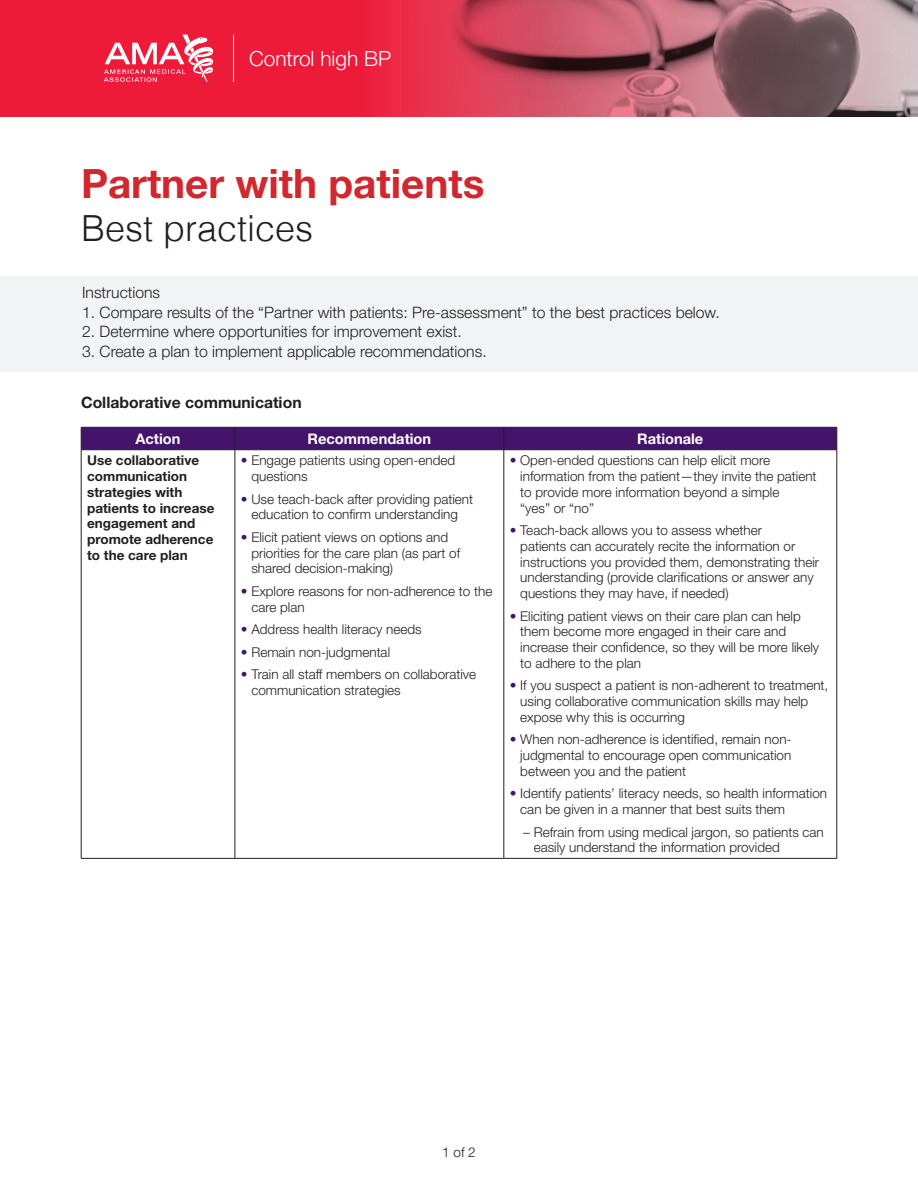
<style>
.page{position:relative;width:918px;height:1188px;background:#fff}
.page>*{position:absolute;margin:0;border:0;box-sizing:border-box;transform-origin:0 0}
.t1{font:700 40.5px "Helvetica Neue LT Std";color:#d2272e}
.t2{font:300 36px "Helvetica";color:#231f20}
.t3{font:300 20.85px "Helvetica Neue LT Std";color:#fff}
.body_copy{font:300 15.75px "Helvetica Neue LT Std";color:#231f20}
.body_copy-2{font:700 15.75px "Helvetica Neue LT Std";color:#231f20}
.xBody{font:700 14.7px "Helvetica Neue LT Std";color:#fff}
.table_body{font:300 13.5px/15.8px "Helvetica Neue LT Std";color:#231f20}
.table_body-2{font:700 13.5px/15.8px "Helvetica Neue LT Std";color:#231f20}
.s1{color:#44146b}
</style>
<div class="page">
<div style="left:81px;top:427px;width:757px;height:23px;background:#44146b"></div>
<hr style="left:81px;top:449px;width:154px;height:1px;background:#231f20">
<hr style="left:81px;top:450px;width:1px;height:408px;background:#231f20">
<hr style="left:235px;top:449px;width:269px;height:1px;background:#231f20">
<hr style="left:235px;top:450px;width:1px;height:408px;background:#231f20">
<hr style="left:504px;top:449px;width:333px;height:1px;background:#231f20">
<hr style="left:504px;top:450px;width:1px;height:408px;background:#231f20">
<hr style="left:837px;top:450px;width:1px;height:408px;background:#231f20">
<hr style="left:81px;top:858px;width:154px;height:1px;background:#231f20">
<hr style="left:235px;top:858px;width:269px;height:1px;background:#231f20">
<hr style="left:504px;top:858px;width:333px;height:1px;background:#231f20">
<div style="left:0;top:0;width:918px;height:117px;background:#ed1a3a"></div>
<svg style="left:104px;top:35px;width:109px;height:47px"></svg>
<hr style="left:233px;top:35px;width:1px;height:47px;background:#fff">
<img style="left:403px;top:0;width:515px;height:117px">
<div style="left:0;top:277px;width:918px;height:95px;background:#f2f3f4"></div>
<p class="t3" style="left:249px;top:46px;width:144px">Control high BP</p>
<p class="t1" style="left:81px;top:158px;width:405px">Partner with patients</p>
<p class="t2" style="left:81px;top:197px;width:234px">Best practices</p>
<p class="body_copy" style="left:82px;top:283px;width:80px">Instructions</p>
<p class="body_copy" style="left:82px;top:303px;width:639px">1. Compare results of the “Partner with patients: Pre-assessment” to the best practices below.</p>
<p class="body_copy" style="left:82px;top:322px;width:381px">2. Determine where opportunities for improvement exist.</p>
<p class="body_copy" style="left:82px;top:342px;width:406px">3. Create a plan to implement applicable recommendations.</p>
<p class="body_copy-2" style="left:81px;top:392px;width:222px">Collaborative communication</p>
<p class="xBody" style="left:136px;top:429px;width:46px">Action</p>
<p class="xBody" style="left:308px;top:429px;width:125px">Recommendation</p>
<p class="xBody" style="left:637px;top:429px;width:68px">Rationale</p>
<p class="table_body-2" style="left:87px;top:452px;width:129px">Use collaborative communication strategies with patients to increase engagement and promote adherence to the care plan</p>
<p class="table_body" style="left:251px;top:452px;width:205px;text-indent:-11px"><span class="s1">•</span> Engage patients using open-ended questions</p>
<p class="table_body" style="left:520px;top:452px;width:298px;text-indent:-11px"><span class="s1">•</span> Open-ended questions can help elicit more information from the patient—they invite the patient to provide more information beyond a simple<br>“yes” or “no”</p>
<p class="table_body" style="left:520px;top:522px;width:300px;text-indent:-11px"><span class="s1">•</span> Teach-back allows you to assess whether<br>patients can accurately recite the information or instructions you provided them, demonstrating their understanding (provide clarifications or answer any questions they may have, if needed)</p>
<p class="table_body" style="left:520px;top:608px;width:300px;text-indent:-11px"><span class="s1">•</span> Eliciting patient views on their care plan can help them become more engaged in their care and increase their confidence, so they will be more likely to adhere to the plan</p>
<p class="table_body" style="left:520px;top:677px;width:310px;text-indent:-11px"><span class="s1">•</span> If you suspect a patient is non-adherent to treatment, using collaborative communication skills may help expose why this is occurring</p>
<p class="table_body" style="left:520px;top:731px;width:273px;text-align:justify;text-indent:-11px"><span class="s1">•</span> When non-adherence is identified, remain non&shy;judgmental to encourage open communication between you and the patient</p>
<p class="table_body" style="left:520px;top:785px;width:308px;text-indent:-11px"><span class="s1">•</span> Identify patients’ literacy needs, so health information can be given in a manner that best suits them</p>
<p class="table_body" style="left:534px;top:824px;width:292px;text-indent:-11px">– Refrain from using medical jargon, so patients can easily understand the information provided</p>
<p class="table_body" style="left:241px;top:491px;width:234px;text-align:center"><span class="s1">•</span> Use teach-back after providing patient education to confirm understanding</p>
<p class="table_body" style="left:251px;top:529px;width:210px;text-indent:-11px"><span class="s1">•</span> Elicit patient views on options and priorities for the care plan (as part of shared decision-making)</p>
<p class="table_body" style="left:251px;top:583px;width:243px;text-indent:-11px"><span class="s1">•</span> Explore reasons for non-adherence to the care plan</p>
<p class="table_body" style="left:241px;top:621px;width:182px"><span class="s1">•</span> Address health literacy needs</p>
<p class="table_body" style="left:241px;top:644px;width:151px"><span class="s1">•</span> Remain non-judgmental</p>
<p class="table_body" style="left:251px;top:666px;width:226px;text-indent:-11px"><span class="s1">•</span> Train all staff members on collaborative communication strategies</p>
<p class="table_body" style="left:442px;top:1144px;width:35px">1 of 2</p>
</div>
